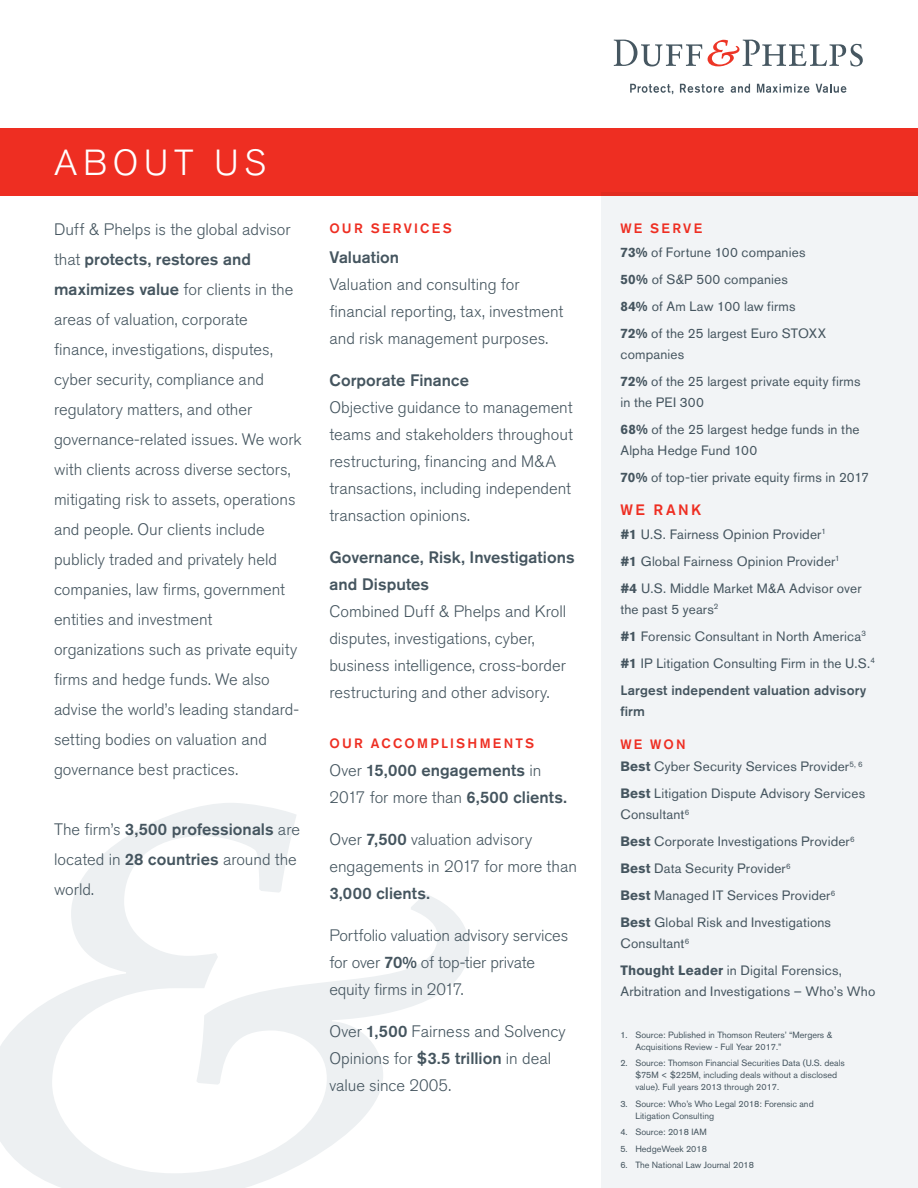
<style>
.page{position:relative;width:918px;height:1188px;background:#fff}
.page>*{position:absolute;margin:0;border:0;box-sizing:border-box;transform-origin:0 0}
.T_I_T_L_E{font:300 36px "Akzidenz Grotesk BQ";letter-spacing:.155em;color:#fff}
.Side_Bar_Text{font:300 16.5px/30px "Akzidenz Grotesk BQ";color:#45555f}
.Body_Text{font:300 16.5px/27px "Akzidenz Grotesk BQ";color:#45555f}
.Body_Text-2{font:500 16.5px/27px "Akzidenz Grotesk BQ";letter-spacing:.005em;color:#45555f}
.Body_Text-3{font:500 15px "Akzidenz Grotesk BQ";letter-spacing:.165em;color:#ee2e22}
.Body_Text-4{font:13.5px/21px "Akzidenz Grotesk BQ";letter-spacing:.01em;color:#45555f}
.H_E_A_D_I_N_G_S{font:500 13.5px "Akzidenz Grotesk BQ";letter-spacing:.165em;color:#ee2e22}
.Body_Text-5{font:500 13.5px/21px "Akzidenz Grotesk BQ";letter-spacing:.01em;color:#45555f}
.t1{font:9px/12px "Akzidenz Grotesk BQ";color:#45555f}
.s1{font-weight:500}
.s2{font-weight:300}
.s3{font-weight:700}
</style>
<div class="page">
<div style="left:602px;top:193px;width:316px;height:995px;background:#f2f4f6"></div>
<svg style="left:630px;top:84px;width:43px;height:10px"></svg>
<svg style="left:680px;top:84px;width:44px;height:9px"></svg>
<svg style="left:731px;top:84px;width:19px;height:9px"></svg>
<svg style="left:757px;top:84px;width:52px;height:9px"></svg>
<svg style="left:816px;top:84px;width:30px;height:9px"></svg>
<svg style="left:614px;top:40px;width:88px;height:26px"></svg>
<svg style="left:708px;top:40px;width:155px;height:26px"></svg>
<div style="left:0;top:128px;width:918px;height:67px;background:#ee2e22"></div>
<svg style="left:0;top:803px;width:469px;height:385px"></svg>
<p class="T_I_T_L_E" style="left:54px;top:143px;width:213px">ABOUT US</p>
<p class="Side_Bar_Text" style="left:54px;top:215px;width:249px">Duff &amp; Phelps is the global advisor that <span class="s1">protects, restores and maximizes value</span> for clients in the areas of valuation, corporate finance, investigations, disputes, cyber security, compliance and regulatory matters, and other governance-related issues. We work with clients across diverse sectors, mitigating risk to assets, operations and people. Our clients include publicly traded and privately held companies, law firms, government entities and investment organizations such as private equity firms and hedge funds. We also advise the world’s leading standard&shy;setting bodies on valuation and governance best practices.</p>
<p class="Side_Bar_Text" style="left:54px;top:815px;width:248px">The firm’s <span class="s1">3,500 professionals</span> are located in <span class="s1">28 countries</span> around the world.</p>
<p class="H_E_A_D_I_N_G_S" style="left:329px;top:220px;width:124px">OUR SERVICES</p>
<p class="Body_Text-2" style="left:329px;top:243px;width:71px">Valuation</p>
<p class="Body_Text" style="left:329px;top:271px;width:235px">Valuation and consulting for financial reporting, tax, investment and risk management purposes.</p>
<p class="Body_Text-2" style="left:329px;top:366px;width:141px">Corporate Finance</p>
<p class="Body_Text" style="left:329px;top:394px;width:245px">Objective guidance to management teams and stakeholders throughout restructuring, financing and M&amp;A transactions, including independent transaction opinions.</p>
<p class="Body_Text-2" style="left:329px;top:543px;width:247px">Governance, Risk, Investigations and Disputes</p>
<p class="Body_Text" style="left:329px;top:598px;width:238px">Combined Duff &amp; Phelps and Kroll disputes, investigations, cyber, business intelligence, cross-border restructuring and other advisory.</p>
<p class="H_E_A_D_I_N_G_S" style="left:329px;top:735px;width:206px">OUR ACCOMPLISHMENTS</p>
<p class="Body_Text-2" style="left:329px;top:757px;width:239px"><span class="s2">Over</span> 15,000 engagements <span class="s2">in<br>2017 for more than</span> 6,500 clients.</p>
<p class="Body_Text" style="left:329px;top:826px;width:249px">Over <span class="s1">7,500</span> valuation advisory engagements in 2017 for more than<br><span class="s1">3,000 clients.</span></p>
<p class="Body_Text" style="left:329px;top:922px;width:240px">Portfolio valuation advisory services for over <span class="s1">70%</span> of top-tier private equity firms in 2017.</p>
<p class="Body_Text" style="left:329px;top:1018px;width:238px">Over <span class="s1">1,500</span> Fairness and Solvency<br>Opinions for <span class="s1">$3.5 trillion</span> in deal value since 2005.</p>
<p class="H_E_A_D_I_N_G_S" style="left:620px;top:220px;width:83px">WE SERVE</p>
<p class="Body_Text-4" style="left:620px;top:242px;width:187px"><span class="s3">73%</span> of Fortune 100 companies</p>
<p class="Body_Text-4" style="left:620px;top:269px;width:169px"><span class="s3">50%</span> of S&amp;P 500 companies</p>
<p class="Body_Text-4" style="left:620px;top:296px;width:177px"><span class="s3">84%</span> of Am Law 100 law firms</p>
<p class="Body_Text-4" style="left:620px;top:323px;width:207px"><span class="s3">72%</span> of the 25 largest Euro STOXX companies</p>
<p class="Body_Text-4" style="left:620px;top:371px;width:242px"><span class="s3">72%</span> of the 25 largest private equity firms in the PEI 300</p>
<p class="Body_Text-4" style="left:620px;top:419px;width:241px"><span class="s3">68%</span> of the 25 largest hedge funds in the<br>Alpha Hedge Fund 100</p>
<p class="Body_Text-4" style="left:620px;top:467px;width:250px"><span class="s3">70%</span> of top-tier private equity firms in 2017</p>
<p class="Body_Text-3" style="left:620px;top:500px;width:82px">WE RANK</p>
<p class="Body_Text-4" style="left:620px;top:524px;width:207px"><span class="s3">#1</span> U.S. Fairness Opinion Provider<sup>1</sup></p>
<p class="Body_Text-4" style="left:620px;top:551px;width:221px"><span class="s3">#1</span> Global Fairness Opinion Provider<sup>1</sup></p>
<p class="Body_Text-4" style="left:620px;top:578px;width:243px"><span class="s3">#4</span> U.S. Middle Market M&amp;A Advisor over the past 5 years<sup>2</sup></p>
<p class="Body_Text-4" style="left:620px;top:626px;width:247px"><span class="s3">#1</span> Forensic Consultant in North America<sup>3</sup></p>
<p class="Body_Text-4" style="left:620px;top:653px;width:256px"><span class="s3">#1</span> IP Litigation Consulting Firm in the U.S.<sup>4</sup></p>
<p class="Body_Text-5" style="left:620px;top:679px;width:247px">Largest independent valuation advisory firm</p>
<p class="H_E_A_D_I_N_G_S" style="left:620px;top:736px;width:67px">WE WON</p>
<p class="Body_Text-4" style="left:620px;top:756px;width:244px"><span class="s3">Best</span> Cyber Security Services Provider<sup>5,</sup> <sup>6</sup></p>
<p class="Body_Text-4" style="left:620px;top:783px;width:246px"><span class="s3">Best</span> Litigation Dispute Advisory Services<br>Consultant<sup>6</sup></p>
<p class="Body_Text-4" style="left:620px;top:831px;width:236px"><span class="s3">Best</span> Corporate Investigations Provider<sup>6</sup></p>
<p class="Body_Text-4" style="left:620px;top:858px;width:172px"><span class="s3">Best</span> Data Security Provider<sup>6</sup></p>
<p class="Body_Text-4" style="left:620px;top:885px;width:216px"><span class="s3">Best</span> Managed IT Services Provider<sup>6</sup></p>
<p class="Body_Text-4" style="left:620px;top:912px;width:212px"><span class="s3">Best</span> Global Risk and Investigations<br>Consultant<sup>6</sup></p>
<p class="Body_Text-4" style="left:620px;top:960px;width:256px"><span class="s3">Thought Leader</span> in Digital Forensics,<br>Arbitration and Investigations – Who’s Who</p>
<p class="t1" style="left:635px;top:1029px;width:198px;text-indent:-15px">1. Source: Published in Thomson Reuters’ “Mergers &amp;<br>Acquisitions Review - Full Year 2017.”</p>
<p class="t1" style="left:635px;top:1057px;width:211px;text-indent:-15px">2. Source: Thomson Financial Securities Data (U.S. deals $75M &lt; $225M, including deals without a disclosed value). Full years 2013 through 2017.</p>
<p class="t1" style="left:635px;top:1098px;width:180px;text-indent:-15px">3. Source: Who’s Who Legal 2018: Forensic and<br>Litigation Consulting</p>
<p class="t1" style="left:620px;top:1126px;width:88px">4. Source: 2018 IAM</p>
<p class="t1" style="left:620px;top:1143px;width:88px">5. HedgeWeek 2018</p>
<p class="t1" style="left:620px;top:1159px;width:135px">6. The National Law Journal 2018</p>
</div>
